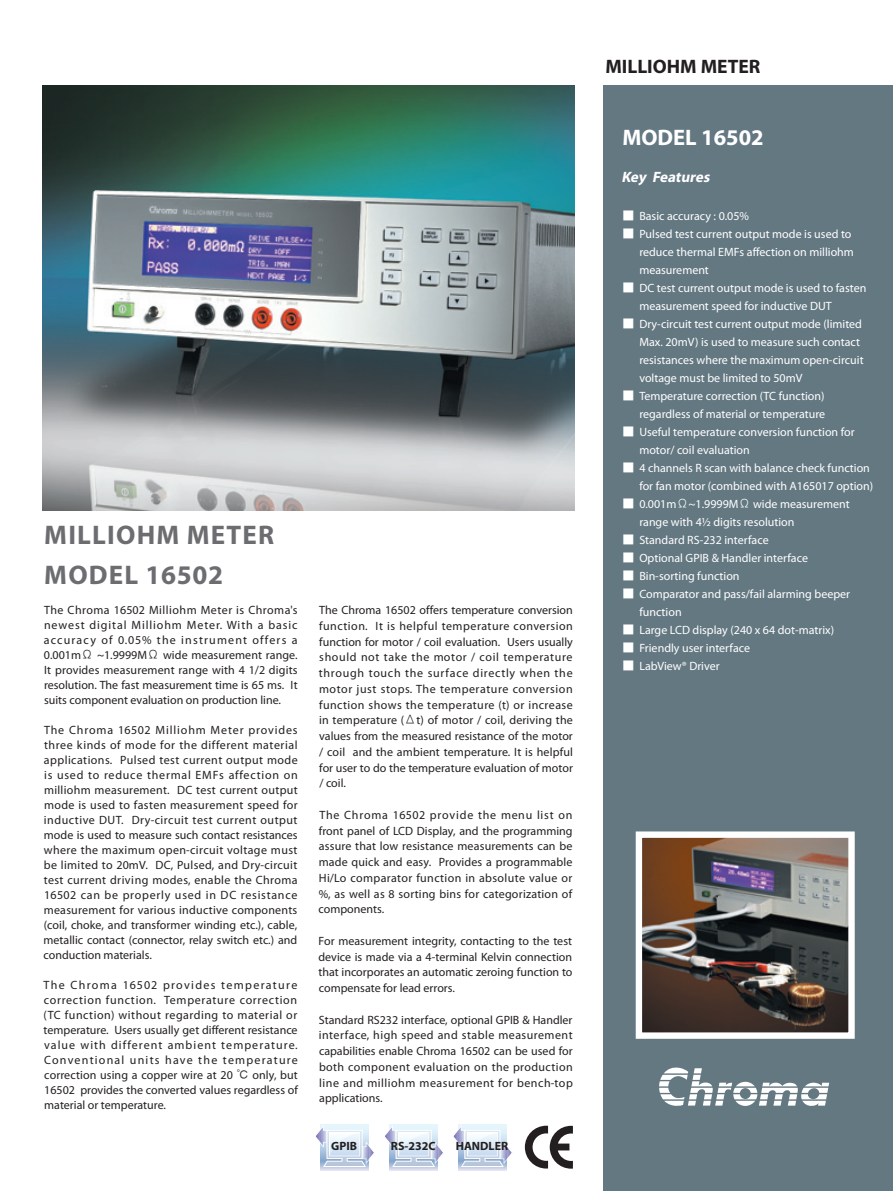
<style>
.page{position:relative;width:893px;height:1191px;background:#fff}
.page>*{position:absolute;margin:0;border:0;box-sizing:border-box;transform-origin:0 0}
.t1{font:700 27px/40.5px "Myriad Pro";letter-spacing:.045em;color:#6c6d70}
.t2{font:700 22.5px "Myriad Pro";color:#fff}
.t3{font:700 19.5px "Myriad Pro";color:#231f20}
.t4{font:italic 700 15px "Myriad Pro";color:#fff}
.t5{font:12px/15px "Myriad Pro";color:#231f20;text-align:justify}
.t6{font:12px/18px "Myriad Pro";color:#fff}
.t7{font:700 12px "Myriad Pro";color:#231f20}
.s1{font-family:"AR Hei B5";font-weight:500}
</style>
<div class="page">
<div style="left:604px;top:85px;width:289px;height:1106px;background:#647882"></div>
<svg style="left:659px;top:1067px;width:170px;height:39px"></svg>
<img style="left:43px;top:85px;width:531px;height:425px">
<img style="left:643px;top:838px;width:205px;height:193px">
<div style="left:636px;top:831px;width:219px;height:207px;border:6px solid #fff"></div>
<svg style="left:458px;top:1124px;width:49px;height:47px"></svg>
<div style="left:458px;top:1124px;width:48px;height:46px;background:#cad2e7"></div>
<svg style="left:453px;top:1125px;width:59px;height:42px"></svg>
<div style="left:384px;top:1121px;width:60px;height:51px;background:linear-gradient(to right,#fff,#fff)"></div>
<div style="left:390px;top:1124px;width:48px;height:46px;background:#cad2e7"></div>
<svg style="left:384px;top:1125px;width:60px;height:42px"></svg>
<div style="left:315px;top:1121px;width:60px;height:51px;background:linear-gradient(to right,#fff,#fff)"></div>
<div style="left:321px;top:1124px;width:47px;height:46px;background:#cad2e7"></div>
<svg style="left:315px;top:1125px;width:60px;height:42px"></svg>
<svg style="left:525px;top:1125px;width:48px;height:43px"></svg>
<h1 class="t1" style="left:44px;top:513px;width:231px">MILLIOHM METER<br>MODEL 16502</h1>
<p class="t5" style="left:44px;top:602px;width:255px">The Chroma 16502 Milliohm Meter is Chroma's newest digital Milliohm Meter. With a basic accuracy of 0.05% the instrument offers a 0.001m<span class="s1">Ω</span> ~1.9999M<span class="s1">Ω</span> wide measurement range.<br>It provides measurement range with 4 1/2 digits resolution. The fast measurement time is 65 ms. It suits component evaluation on production line.</p>
<p class="t5" style="left:44px;top:722px;width:256px">The Chroma 16502 Milliohm Meter provides three kinds of mode for the different material applications. Pulsed test current output mode is used to reduce thermal EMFs affection on milliohm measurement. DC test current output mode is used to fasten measurement speed for inductive DUT. Dry-circuit test current output mode is used to measure such contact resistances where the maximum open-circuit voltage must be limited to 20mV. DC, Pulsed, and Dry-circuit test current driving modes, enable the Chroma 16502 can be properly used in DC resistance measurement for various inductive components (coil, choke, and transformer winding etc.), cable, metallic contact (connector, relay switch etc.) and conduction materials.</p>
<p class="t5" style="left:44px;top:977px;width:256px">The Chroma 16502 provides temperature correction function. Temperature correction (TC function) without regarding to material or temperature. Users usually get different resistance value with different ambient temperature.<br>Conventional units have the temperature correction using a copper wire at 20 <span class="s1">℃</span> only, but 16502 provides the converted values regardless of material or temperature.</p>
<p class="t5" style="left:319px;top:602px;width:256px;line-height:15.8px">The Chroma 16502 offers temperature conversion function. It is helpful temperature conversion function for motor / coil evaluation. Users usually should not take the motor / coil temperature through touch the surface directly when the motor just stops. The temperature conversion function shows the temperature (t) or increase in temperature (<span class="s1">Δ</span>t) of motor / coil, deriving the values from the measured resistance of the motor / coil and the ambient temperature. It is helpful for user to do the temperature evaluation of motor / coil.</p>
<p class="t5" style="left:319px;top:806px;width:255px;line-height:15.8px">The Chroma 16502 provide the menu list on front panel of LCD Display, and the programming assure that low resistance measurements can be made quick and easy. Provides a programmable Hi/Lo comparator function in absolute value or %, as well as 8 sorting bins for categorization of components.</p>
<p class="t5" style="left:318px;top:932px;width:256px;line-height:15.8px">For measurement integrity, contacting to the test device is made via a 4-terminal Kelvin connection that incorporates an automatic zeroing function to compensate for lead errors.</p>
<p class="t5" style="left:319px;top:1011px;width:255px;line-height:15.8px">Standard RS232 interface, optional GPIB &amp; Handler interface, high speed and stable measurement capabilities enable Chroma 16502 can be used for both component evaluation on the production line and milliohm measurement for bench-top applications.</p>
<p class="t7" style="left:331px;top:1138px;width:27px">GPIB</p>
<p class="t7" style="left:391px;top:1138px;width:46px">RS-232C</p>
<p class="t7" style="left:456px;top:1138px;width:54px">HANDLER</p>
<h3 class="t3" style="left:605px;top:54px;width:157px">MILLIOHM METER</h3>
<h2 class="t2" style="left:622px;top:123px;width:143px">MODEL 16502</h2>
<p class="t4" style="left:621px;top:167px;width:93px">Key Features</p>
<p class="t6" style="left:622px;top:207px;width:128px"><span class="s1">■</span> Basic accuracy : 0.05%</p>
<p class="t6" style="left:639px;top:225px;width:216px;text-indent:-17px"><span class="s1">■</span> Pulsed test current output mode is used to reduce thermal EMFs affection on milliohm measurement</p>
<p class="t6" style="left:639px;top:279px;width:229px;text-indent:-17px"><span class="s1">■</span> DC test current output mode is used to fasten measurement speed for inductive DUT</p>
<p class="t6" style="left:639px;top:315px;width:226px;text-indent:-17px"><span class="s1">■</span> Dry-circuit test current output mode (limited Max. 20mV) is used to measure such contact resistances where the maximum open-circuit voltage must be limited to 50mV</p>
<p class="t6" style="left:622px;top:387px;width:204px;text-align:right"><span class="s1">■</span> Temperature correction (TC function) regardless of material or temperature</p>
<p class="t6" style="left:639px;top:423px;width:217px;text-indent:-17px"><span class="s1">■</span> Useful temperature conversion function for motor/ coil evaluation</p>
<p class="t6" style="left:622px;top:459px;width:252px;text-align:right"><span class="s1">■</span> 4 channels R scan with balance check function for fan motor (combined with A165017 option)</p>
<p class="t6" style="left:639px;top:495px;width:212px;text-indent:-17px"><span class="s1">■</span> 0.001m<span class="s1">Ω</span>~1.9999M<span class="s1">Ω</span> wide measurement range with 4½ digits resolution</p>
<p class="t6" style="left:622px;top:531px;width:148px"><span class="s1">■</span> Standard RS-232 interface</p>
<p class="t6" style="left:622px;top:549px;width:187px"><span class="s1">■</span> Optional GPIB &amp; Handler interface</p>
<p class="t6" style="left:622px;top:567px;width:119px"><span class="s1">■</span> Bin-sorting function</p>
<p class="t6" style="left:639px;top:585px;width:212px;text-indent:-17px"><span class="s1">■</span> Comparator and pass/fail alarming beeper function</p>
<p class="t6" style="left:622px;top:621px;width:213px"><span class="s1">■</span> Large LCD display (240 x 64 dot-matrix)</p>
<p class="t6" style="left:622px;top:639px;width:129px"><span class="s1">■</span> Friendly user interface</p>
<p class="t6" style="left:622px;top:657px;width:99px"><span class="s1">■</span> LabView® Driver</p>
</div>
